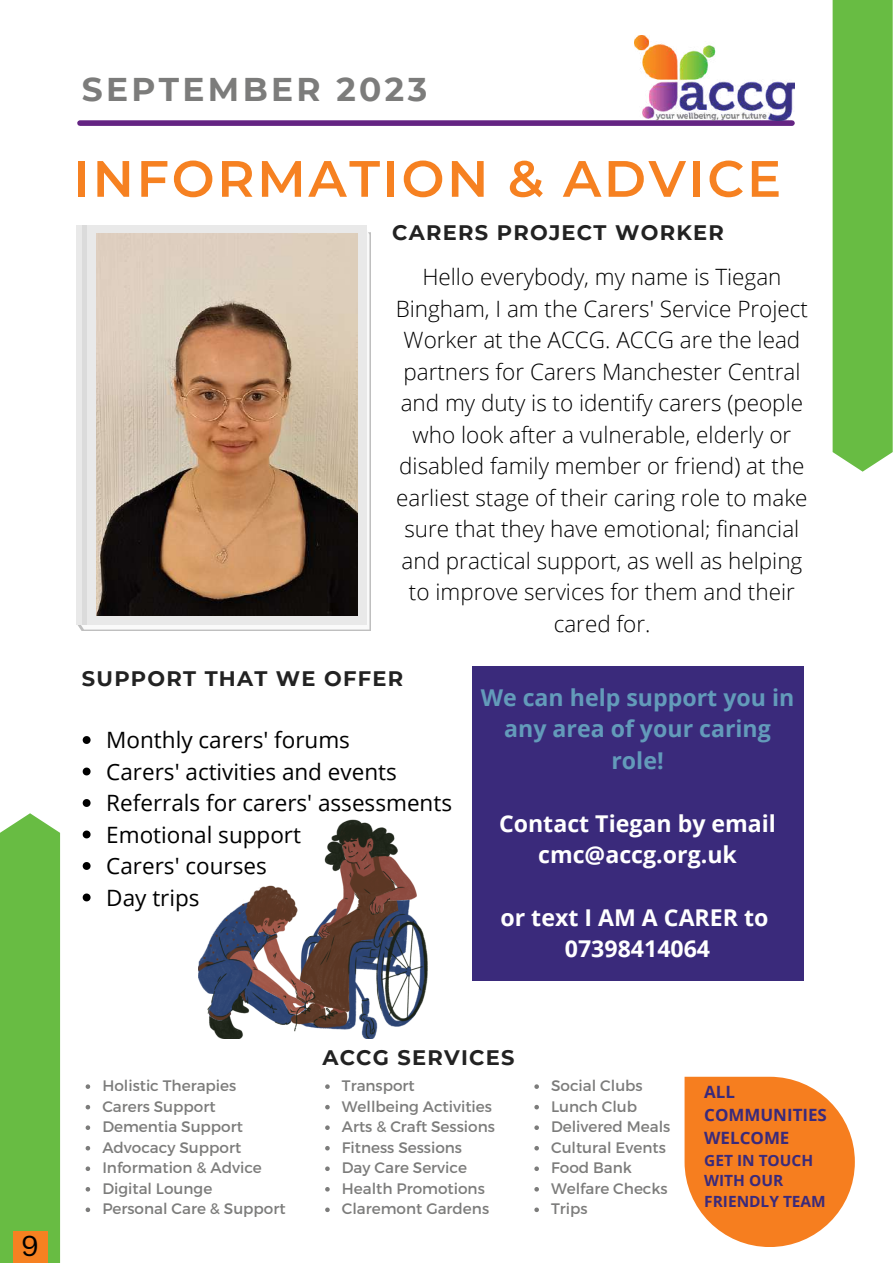
<style>
.page{position:relative;width:893px;height:1264px;background:#fff}
.page>*{position:absolute;margin:0;border:0;box-sizing:border-box;transform-origin:0 0}
.t1{font:600 51px "Montserrat";letter-spacing:.05em;color:#f68121}
.t2{font:700 32.85px "Montserrat";letter-spacing:.1em;color:#7c7c7b}
.t3{font:28.05px "Canva Sans";color:#000}
.t4{font:700 23.1px/31.5px "Open Sans";color:#fff;text-align:center}
.t5{font:700 23.1px/31.5px "Open Sans";color:#639bba;text-align:center}
.t6{font:300 22.5px/31.5px "Open Sans";color:#000;text-align:center}
.t7{font:22.5px/31.5px "Open Sans";color:#000}
.t8{font:700 21px "Montserrat";letter-spacing:.06em;color:#222}
.t9{font:700 16.95px/22.8px "Open Sans";color:#3a2a7b}
.t10{font:700 15.45px/20.5px "Open Sans";color:#3a2a7b}
.t11{font:15.15px/20.5px "Montserrat";color:#7c7c7b}
</style>
<div class="page">
<div style="left:832px;top:0;width:60px;height:471px;background:#68bc43"></div>
<div style="left:80px;top:120px;width:711px;height:6px;background:#642483"></div>
<img style="left:634px;top:36px;width:160px;height:84px">
<div style="left:0;top:813px;width:60px;height:449px;background:#68bc43"></div>
<div style="left:13px;top:1231px;width:35px;height:31px;background:#f68121"></div>
<svg style="left:684px;top:1076px;width:170px;height:170px"></svg>
<div style="left:471px;top:666px;width:332px;height:314px;background:#3a2a7b"></div>
<svg style="left:198px;top:819px;width:229px;height:219px"></svg>
<svg style="left:79px;top:228px;width:290px;height:401px"></svg>
<div style="left:76px;top:225px;width:290px;height:399px;background:#e9e9e9"></div>
<img style="left:96px;top:234px;width:261px;height:381px">
<hr style="left:83px;top:225px;width:3px;height:399px;background:#dbdbdb">
<svg style="left:534px;top:1084px;width:5px;height:4px"></svg>
<svg style="left:534px;top:1104px;width:5px;height:5px"></svg>
<svg style="left:534px;top:1125px;width:5px;height:4px"></svg>
<svg style="left:534px;top:1146px;width:5px;height:4px"></svg>
<svg style="left:534px;top:1166px;width:5px;height:4px"></svg>
<svg style="left:534px;top:1187px;width:5px;height:4px"></svg>
<svg style="left:534px;top:1207px;width:5px;height:4px"></svg>
<svg style="left:86px;top:1084px;width:4px;height:4px"></svg>
<svg style="left:86px;top:1105px;width:4px;height:4px"></svg>
<svg style="left:86px;top:1125px;width:4px;height:4px"></svg>
<svg style="left:86px;top:1146px;width:4px;height:4px"></svg>
<svg style="left:86px;top:1166px;width:4px;height:4px"></svg>
<svg style="left:86px;top:1187px;width:4px;height:4px"></svg>
<svg style="left:86px;top:1207px;width:4px;height:4px"></svg>
<svg style="left:325px;top:1084px;width:5px;height:4px"></svg>
<svg style="left:325px;top:1104px;width:5px;height:5px"></svg>
<svg style="left:325px;top:1125px;width:5px;height:4px"></svg>
<svg style="left:325px;top:1146px;width:5px;height:4px"></svg>
<svg style="left:325px;top:1166px;width:5px;height:4px"></svg>
<svg style="left:325px;top:1187px;width:5px;height:4px"></svg>
<svg style="left:325px;top:1207px;width:5px;height:4px"></svg>
<svg style="left:83px;top:736px;width:8px;height:8px"></svg>
<svg style="left:83px;top:767px;width:8px;height:8px"></svg>
<svg style="left:83px;top:799px;width:8px;height:8px"></svg>
<svg style="left:83px;top:830px;width:8px;height:8px"></svg>
<svg style="left:83px;top:862px;width:8px;height:7px"></svg>
<svg style="left:83px;top:893px;width:8px;height:8px"></svg>
<p class="t3" style="left:21px;top:1226px;width:19px">9</p>
<h2 class="t2" style="left:82px;top:69px;width:346px">SEPTEMBER 2023</h2>
<h1 class="t1" style="left:74px;top:147px;width:709px">INFORMATION &amp; ADVICE</h1>
<p class="t8" style="left:392px;top:219px;width:333px">CARERS PROJECT WORKER</p>
<p class="t6" style="left:396px;top:261px;width:413px">Hello everybody, my name is Tiegan Bingham, I am the Carers' Service Project Worker at the ACCG. ACCG are the lead partners for Carers Manchester Central and my duty is to identify carers (people who look after a vulnerable, elderly or disabled family member or friend) at the earliest stage of their caring role to make sure that they have emotional; financial and practical support, as well as helping to improve services for them and their cared for.</p>
<p class="t8" style="left:82px;top:665px;width:323px">SUPPORT THAT WE OFFER</p>
<p class="t7" style="left:106px;top:724px;width:347px">Monthly carers' forums<br>Carers' activities and events<br>Referrals for carers' assessments<br>Emotional support<br>Carers' courses<br>Day trips</p>
<p class="t5" style="left:480px;top:680px;width:315px">We can help support you in any area of your caring role!</p>
<p class="t4" style="left:499px;top:806px;width:278px">Contact Tiegan by email cmc@accg.org.uk</p>
<p class="t4" style="left:500px;top:901px;width:269px">or text I AM A CARER to<br>07398414064</p>
<p class="t8" style="left:322px;top:1044px;width:194px">ACCG SERVICES</p>
<p class="t11" style="left:102px;top:1074px;width:185px">Holistic Therapies<br>Carers Support<br>Dementia Support<br>Advocacy Support<br>Information &amp; Advice<br>Digital Lounge<br>Personal Care &amp; Support</p>
<p class="t11" style="left:342px;top:1074px;width:154px">Transport<br>Wellbeing Activities<br>Arts &amp; Craft Sessions<br>Fitness Sessions<br>Day Care Service<br>Health Promotions<br>Claremont Gardens</p>
<p class="t9" style="left:704px;top:1080px;width:124px">ALL<br>COMMUNITIES<br>WELCOME</p>
<p class="t11" style="left:551px;top:1074px;width:121px">Social Clubs<br>Lunch Club<br>Delivered Meals<br>Cultural Events<br>Food Bank<br>Welfare Checks<br>Trips</p>
<p class="t10" style="left:704px;top:1149px;width:123px">GET IN TOUCH<br>WITH OUR<br>FRIENDLY TEAM</p>
</div>
